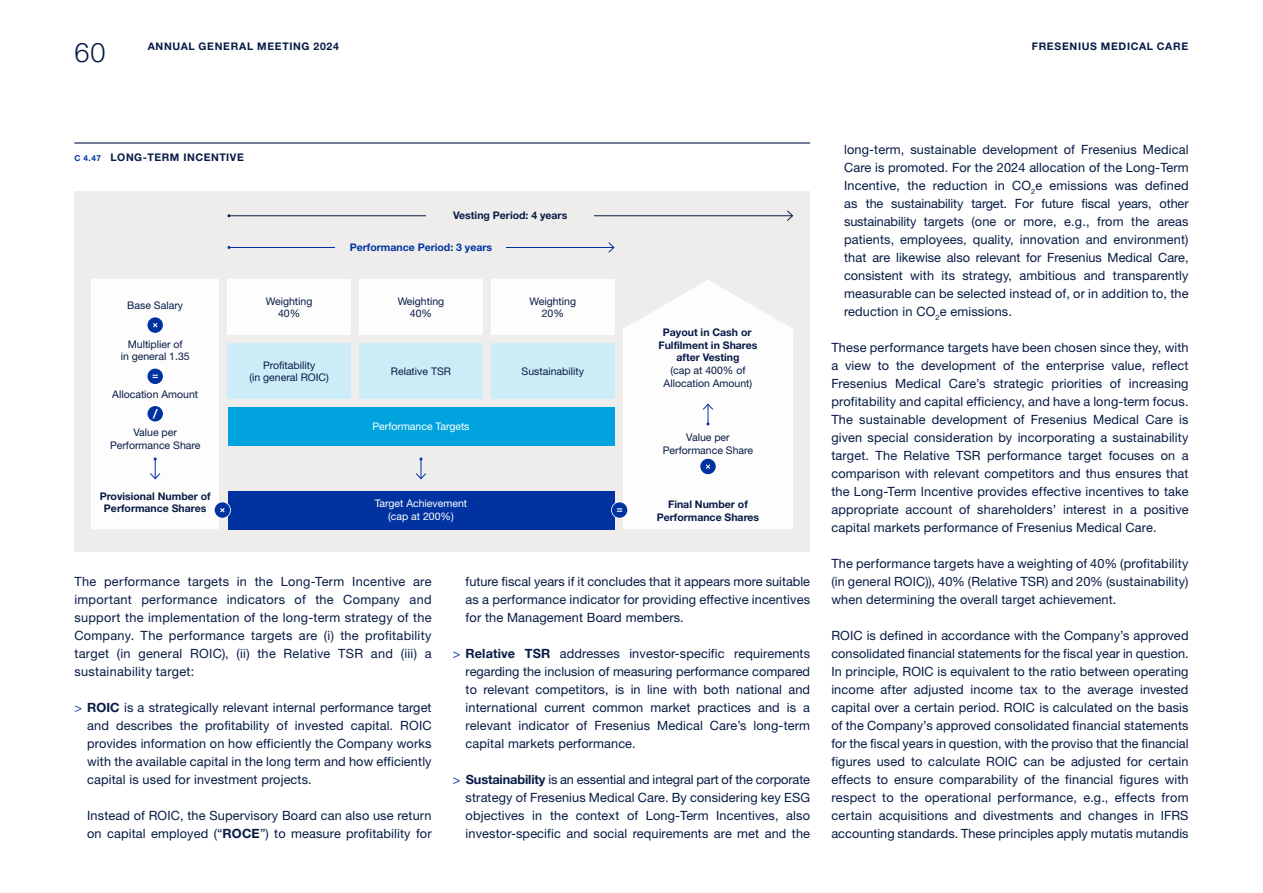
<style>
.page{position:relative;width:1263px;height:893px;background:#fff}
.page>*{position:absolute;margin:0;border:0;box-sizing:border-box;transform-origin:0 0}
.t1{font:300 27px "Helvetica Neue LT Std";color:#071b45}
.t2{font:12.75px/18px "Helvetica Neue LT Std";letter-spacing:.01em;color:#071b45;text-align:justify}
.t3{font:10.5px/12.8px "Helvetica Neue LT Std";color:#071b45;text-align:center}
.t4{font:700 10.5px/12.8px "Helvetica Neue LT Std";color:#071b45;text-align:center}
.t5{font:10.5px/12.8px "Helvetica Neue LT Std";color:#fff;text-align:center}
.t6{font:700 10.5px "Helvetica Neue LT Std";letter-spacing:.065em;color:#071b45}
.t7{font:700 10.5px "Helvetica Neue LT Std";color:#0033a0}
.t8{font:700 10.5px "Helvetica Neue LT Std";letter-spacing:.05em;color:#071b45}
.s1{font-size:8.25px;color:#0033a0}
.s2{color:#0033a0}
.s3{font-weight:700}
</style>
<div class="page">
<div style="left:74px;top:192px;width:736px;height:360px;background:#eeedeb"></div>
<hr style="left:74px;top:142px;width:736px;height:2px;background:#071b45">
<div style="left:227px;top:407px;width:387px;height:39px;background:#00a3de"></div>
<div style="left:227px;top:343px;width:124px;height:56px;background:#ccedf8"></div>
<div style="left:359px;top:343px;width:124px;height:56px;background:#ccedf8"></div>
<div style="left:227px;top:280px;width:124px;height:55px;background:#fdfdfd"></div>
<div style="left:359px;top:280px;width:124px;height:55px;background:#fdfdfd"></div>
<div style="left:491px;top:280px;width:123px;height:55px;background:#fdfdfd"></div>
<div style="left:491px;top:343px;width:123px;height:56px;background:#ccedf8"></div>
<div style="left:91px;top:280px;width:128px;height:249px;background:#fdfdfd"></div>
<svg style="left:147px;top:317px;width:16px;height:16px"></svg>
<svg style="left:153px;top:323px;width:4px;height:4px"></svg>
<svg style="left:147px;top:368px;width:17px;height:17px"></svg>
<div style="left:147px;top:369px;width:16px;height:15px;background:#0033a0;border-radius:50%"></div>
<svg style="left:153px;top:375px;width:5px;height:3px"></svg>
<hr style="left:229px;top:215px;width:563px;height:1px;background:#071b45">
<svg style="left:786px;top:210px;width:8px;height:11px"></svg>
<hr style="left:229px;top:247px;width:385px;height:1px;background:#0033a0">
<svg style="left:608px;top:242px;width:7px;height:11px"></svg>
<svg style="left:150px;top:457px;width:11px;height:23px"></svg>
<svg style="left:416px;top:457px;width:10px;height:23px"></svg>
<div style="left:426px;top:204px;width:168px;height:22px;background:#eeedeb"></div>
<div style="left:336px;top:236px;width:170px;height:22px;background:#eeedeb"></div>
<div style="left:227px;top:491px;width:387px;height:38px;background:#0033a0"></div>
<svg style="left:611px;top:502px;width:17px;height:17px"></svg>
<svg style="left:612px;top:502px;width:15px;height:16px"></svg>
<svg style="left:617px;top:280px;width:176px;height:249px;background:#f9f9fa"></svg>
<svg style="left:214px;top:502px;width:17px;height:17px"></svg>
<div style="left:215px;top:502px;width:15px;height:16px;background:#0033a0;border-radius:50%"></div>
<svg style="left:220px;top:508px;width:5px;height:4px"></svg>
<svg style="left:147px;top:405px;width:17px;height:17px"></svg>
<div style="left:147px;top:406px;width:16px;height:15px;background:#0033a0;border-radius:50%"></div>
<svg style="left:153px;top:409px;width:5px;height:9px"></svg>
<h1 class="t1" style="left:74px;top:36px;width:33px">60</h1>
<p class="t6" style="left:148px;top:40px;width:193px">ANNUAL GENERAL MEETING 2024</p>
<p class="t6" style="left:1032px;top:40px;width:158px">FRESENIUS MEDICAL CARE</p>
<p class="t8" style="left:74px;top:151px;width:171px"><span class="s1">C 4.47</span> LONG-TERM INCENTIVE</p>
<p class="t4" style="left:453px;top:209px;width:116px">Vesting Period: 4 years</p>
<p class="t7" style="left:350px;top:241px;width:144px">Performance Period: 3 years</p>
<p class="t3" style="left:127px;top:299px;width:57px">Base Salary</p>
<p class="t3" style="left:121px;top:337px;width:71px">Multiplier of<br>in general 1.35</p>
<p class="t3" style="left:112px;top:388px;width:87px">Allocation Amount</p>
<p class="t3" style="left:110px;top:425px;width:92px">Value per<br>Performance Share</p>
<p class="t4" style="left:100px;top:489px;width:113px">Provisional Number of<br>Performance Shares</p>
<p class="t3" style="left:266px;top:294px;width:48px">Weighting<br>40%</p>
<p class="t3" style="left:398px;top:294px;width:48px">Weighting<br>40%</p>
<p class="t3" style="left:530px;top:294px;width:48px">Weighting<br>20%</p>
<p class="t3" style="left:249px;top:358px;width:81px">Profitability<br>(in general ROIC)</p>
<p class="t3" style="left:391px;top:365px;width:61px">Relative TSR</p>
<p class="t5" style="left:372px;top:420px;width:99px">Performance Targets</p>
<p class="t5" style="left:375px;top:497px;width:94px">Target Achievement (cap at 200%)</p>
<p class="t3" style="left:522px;top:365px;width:64px">Sustainability</p>
<p class="t4" style="left:658px;top:325px;width:100px">Payout in Cash or<br>Fulfilment in Shares after Vesting</p>
<p class="t3" style="left:664px;top:364px;width:90px">(cap at 400% of<br>Allocation Amount)</p>
<p class="t3" style="left:663px;top:431px;width:92px">Value per<br>Performance Share</p>
<p class="t4" style="left:657px;top:498px;width:104px">Final Number of<br>Performance Shares</p>
<p class="t2" style="left:74px;top:572px;width:359px">The performance targets in the Long-Term Incentive are important performance indicators of the Company and support the implementation of the long-term strategy of the Company. The performance targets are (i) the profitability target (in general ROIC), (ii) the Relative TSR and (iii) a sustainability target:</p>
<p class="t2" style="left:87px;top:698px;width:346px;text-indent:-13px"><span class="s2">&gt;</span> <span class="s3">ROIC</span> is a strategically relevant internal performance target and describes the profitability of invested capital. ROIC provides information on how efficiently the Company works with the available capital in the long term and how efficiently capital is used for investment projects.</p>
<p class="t2" style="left:87px;top:806px;width:346px">Instead of ROIC, the Supervisory Board can also use return on capital employed (“<span class="s3">ROCE</span>”) to measure profitability for</p>
<p class="t2" style="left:466px;top:572px;width:346px">future fiscal years if it concludes that it appears more suitable as a performance indicator for providing effective incentives for the Management Board members.</p>
<p class="t2" style="left:466px;top:644px;width:346px;text-indent:-13px"><span class="s2">&gt;</span> <span class="s3">Relative TSR</span> addresses investor-specific requirements regarding the inclusion of measuring performance compared to relevant competitors, is in line with both national and international current common market practices and is a relevant indicator of Fresenius Medical Care’s long-term capital markets performance.</p>
<p class="t2" style="left:466px;top:770px;width:346px;text-indent:-13px"><span class="s2">&gt;</span> <span class="s3">Sustainability</span> is an essential and integral part of the corporate strategy of Fresenius Medical Care. By considering key ESG objectives in the context of Long-Term Incentives, also investor-specific and social requirements are met and the</p>
<p class="t2" style="left:844px;top:140px;width:346px">long-term, sustainable development of Fresenius Medical Care is promoted. For the 2024 allocation of the Long-Term Incentive, the reduction in CO<sub>2</sub>e emissions was defined as the sustainability target. For future fiscal years, other sustainability targets (one or more, e.g., from the areas patients, employees, quality, innovation and environment) that are likewise also relevant for Fresenius Medical Care, consistent with its strategy, ambitious and transparently measurable can be selected instead of, or in addition to, the reduction in CO<sub>2</sub>e emissions.</p>
<p class="t2" style="left:831px;top:338px;width:359px">These performance targets have been chosen since they, with a view to the development of the enterprise value, reflect Fresenius Medical Care’s strategic priorities of increasing profitability and capital efficiency, and have a long-term focus.<br>The sustainable development of Fresenius Medical Care is given special consideration by incorporating a sustainability target. The Relative TSR performance target focuses on a comparison with relevant competitors and thus ensures that the Long-Term Incentive provides effective incentives to take appropriate account of shareholders’ interest in a positive capital markets performance of Fresenius Medical Care.</p>
<p class="t2" style="left:831px;top:554px;width:359px">The performance targets have a weighting of 40% (profitability (in general ROIC)), 40% (Relative TSR) and 20% (sustainability) when determining the overall target achievement.</p>
<p class="t2" style="left:831px;top:626px;width:359px">ROIC is defined in accordance with the Company’s approved consolidated financial statements for the fiscal year in question.<br>In principle, ROIC is equivalent to the ratio between operating income after adjusted income tax to the average invested capital over a certain period. ROIC is calculated on the basis of the Company’s approved consolidated financial statements for the fiscal years in question, with the proviso that the financial figures used to calculate ROIC can be adjusted for certain effects to ensure comparability of the financial figures with respect to the operational performance, e.g., effects from certain acquisitions and divestments and changes in IFRS accounting standards. These principles apply mutatis mutandis</p>
</div>
